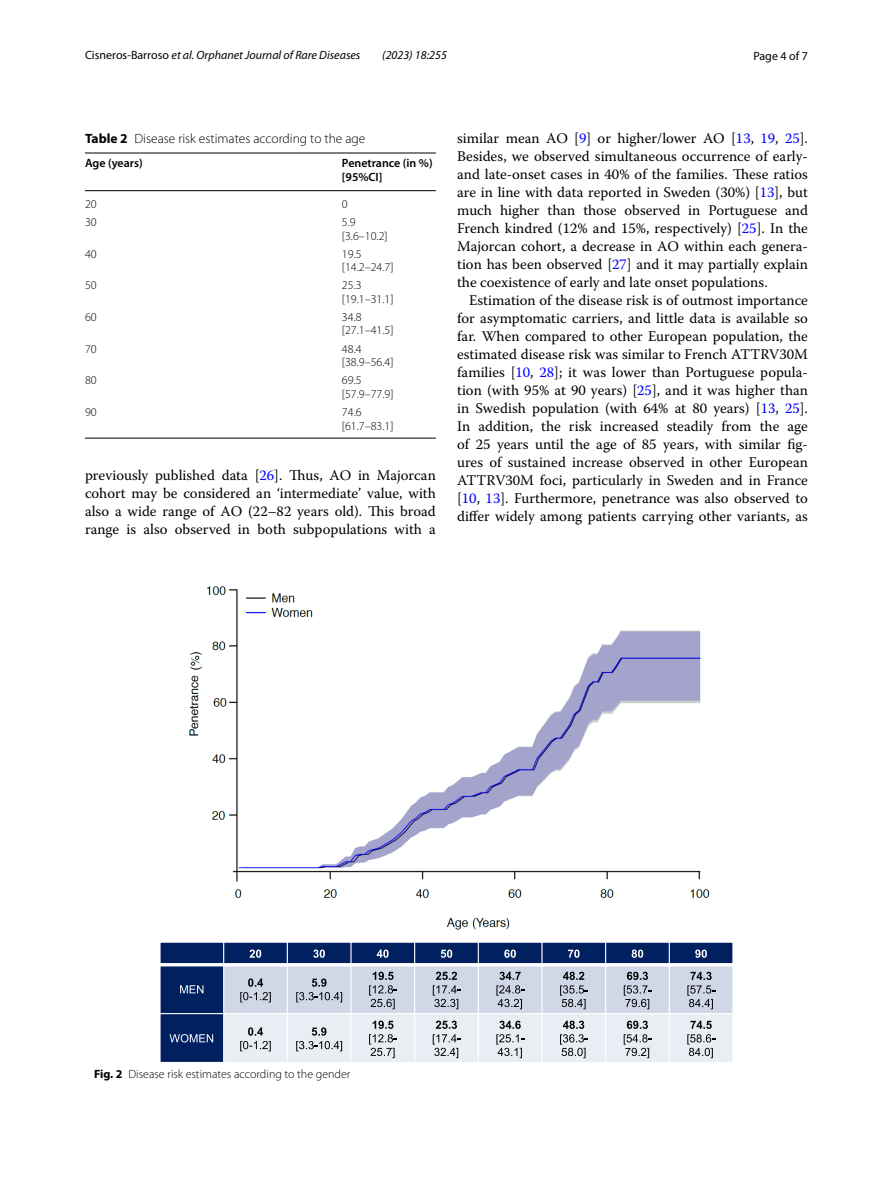
<style>
.page{position:relative;width:893px;height:1187px;background:#fff}
.page>*{position:absolute;margin:0;border:0;box-sizing:border-box;transform-origin:0 0}
.t1{font:14.7px/18px "Warnock Pro";color:#000;text-align:justify}
.t2{font:300 13.5px "Myriad Pro";color:#000}
.t3{font:300 12px/13.5px "Myriad Pro";color:#000}
.t4{font:italic 12px "Myriad Pro";color:#000}
.t5{font:600 12px/13.5px "Myriad Pro";color:#000}
.t6{font:12px "Myriad Pro";color:#000}
.s1{font-style:normal}
.s2{font-weight:700}
.s3{color:#00f}
</style>
<div class="page">
<hr style="left:85px;top:153px;width:257px;height:1px;background:#000">
<hr style="left:85px;top:190px;width:257px;height:1px;background:#000">
<hr style="left:342px;top:153px;width:94px;height:1px;background:#000">
<hr style="left:342px;top:190px;width:94px;height:1px;background:#000">
<hr style="left:85px;top:438px;width:257px;height:1px;background:#000">
<hr style="left:342px;top:438px;width:94px;height:1px;background:#000">
<div style="left:160px;top:942px;width:64px;height:22px;background:#002060"></div>
<div style="left:224px;top:942px;width:63px;height:22px;background:#002060"></div>
<div style="left:287px;top:942px;width:64px;height:22px;background:#002060"></div>
<div style="left:351px;top:942px;width:64px;height:22px;background:#002060"></div>
<div style="left:415px;top:942px;width:63px;height:22px;background:#002060"></div>
<div style="left:478px;top:942px;width:64px;height:22px;background:#002060"></div>
<div style="left:542px;top:942px;width:64px;height:22px;background:#002060"></div>
<div style="left:606px;top:942px;width:63px;height:22px;background:#002060"></div>
<div style="left:669px;top:942px;width:64px;height:22px;background:#002060"></div>
<div style="left:160px;top:964px;width:64px;height:49px;background:#002060"></div>
<div style="left:224px;top:964px;width:63px;height:49px;background:#d0d8e8"></div>
<div style="left:287px;top:964px;width:64px;height:49px;background:#d0d8e8"></div>
<div style="left:351px;top:964px;width:64px;height:49px;background:#d0d8e8"></div>
<div style="left:415px;top:964px;width:63px;height:49px;background:#d0d8e8"></div>
<div style="left:478px;top:964px;width:64px;height:49px;background:#d0d8e8"></div>
<div style="left:542px;top:964px;width:64px;height:49px;background:#d0d8e8"></div>
<div style="left:606px;top:964px;width:63px;height:49px;background:#d0d8e8"></div>
<div style="left:669px;top:964px;width:64px;height:49px;background:#d0d8e8"></div>
<div style="left:160px;top:1013px;width:64px;height:49px;background:#002060"></div>
<div style="left:224px;top:1013px;width:63px;height:49px;background:#e9edf4"></div>
<div style="left:287px;top:1013px;width:64px;height:49px;background:#e9edf4"></div>
<div style="left:351px;top:1013px;width:64px;height:49px;background:#e9edf4"></div>
<div style="left:415px;top:1013px;width:63px;height:49px;background:#e9edf4"></div>
<div style="left:478px;top:1013px;width:64px;height:49px;background:#e9edf4"></div>
<div style="left:542px;top:1013px;width:64px;height:49px;background:#e9edf4"></div>
<div style="left:606px;top:1013px;width:63px;height:49px;background:#e9edf4"></div>
<div style="left:669px;top:1013px;width:64px;height:49px;background:#e9edf4"></div>
<hr style="left:223px;top:941px;width:1px;height:121px;background:#fff">
<hr style="left:287px;top:941px;width:1px;height:121px;background:#fff">
<hr style="left:350px;top:941px;width:2px;height:121px;background:#fff">
<hr style="left:414px;top:941px;width:1px;height:121px;background:#fff">
<hr style="left:478px;top:941px;width:1px;height:121px;background:#fff">
<hr style="left:541px;top:941px;width:2px;height:121px;background:#fff">
<hr style="left:605px;top:941px;width:1px;height:121px;background:#fff">
<hr style="left:669px;top:941px;width:1px;height:121px;background:#fff">
<svg style="left:161px;top:962px;width:571px;height:4px;fill:#fefefe"></svg>
<hr style="left:159px;top:1012px;width:574px;height:2px;background:#fff">
<hr style="left:159px;top:941px;width:2px;height:121px;background:#fff">
<hr style="left:732px;top:941px;width:1px;height:121px;background:#fff">
<hr style="left:159px;top:1061px;width:574px;height:1px;background:#fff">
<svg style="left:249px;top:949px;width:12px;height:8px"></svg>
<svg style="left:313px;top:949px;width:12px;height:8px"></svg>
<svg style="left:377px;top:949px;width:12px;height:8px"></svg>
<svg style="left:441px;top:949px;width:11px;height:8px"></svg>
<svg style="left:504px;top:949px;width:12px;height:8px"></svg>
<svg style="left:568px;top:949px;width:12px;height:8px"></svg>
<svg style="left:632px;top:949px;width:11px;height:8px"></svg>
<svg style="left:695px;top:949px;width:12px;height:8px"></svg>
<svg style="left:180px;top:985px;width:23px;height:8px"></svg>
<svg style="left:240px;top:978px;width:31px;height:24px"></svg>
<svg style="left:296px;top:978px;width:46px;height:24px"></svg>
<svg style="left:373px;top:971px;width:21px;height:8px"></svg>
<svg style="left:369px;top:985px;width:28px;height:24px"></svg>
<svg style="left:436px;top:971px;width:21px;height:8px"></svg>
<svg style="left:433px;top:985px;width:28px;height:24px"></svg>
<svg style="left:500px;top:971px;width:21px;height:8px"></svg>
<svg style="left:496px;top:985px;width:28px;height:24px"></svg>
<svg style="left:563px;top:971px;width:21px;height:8px"></svg>
<svg style="left:560px;top:985px;width:28px;height:24px"></svg>
<svg style="left:627px;top:971px;width:21px;height:8px"></svg>
<svg style="left:624px;top:985px;width:27px;height:24px"></svg>
<svg style="left:691px;top:971px;width:21px;height:8px"></svg>
<svg style="left:687px;top:985px;width:28px;height:24px"></svg>
<svg style="left:170px;top:1034px;width:43px;height:8px"></svg>
<svg style="left:240px;top:1027px;width:31px;height:24px"></svg>
<svg style="left:296px;top:1027px;width:46px;height:24px"></svg>
<svg style="left:373px;top:1020px;width:20px;height:8px"></svg>
<svg style="left:369px;top:1034px;width:28px;height:24px"></svg>
<svg style="left:436px;top:1020px;width:21px;height:8px"></svg>
<svg style="left:433px;top:1034px;width:27px;height:24px"></svg>
<svg style="left:499px;top:1020px;width:22px;height:8px"></svg>
<svg style="left:496px;top:1034px;width:28px;height:24px"></svg>
<svg style="left:563px;top:1020px;width:21px;height:8px"></svg>
<svg style="left:560px;top:1034px;width:28px;height:24px"></svg>
<svg style="left:627px;top:1020px;width:21px;height:8px"></svg>
<svg style="left:624px;top:1034px;width:27px;height:24px"></svg>
<svg style="left:690px;top:1020px;width:22px;height:8px"></svg>
<svg style="left:687px;top:1034px;width:28px;height:24px"></svg>
<img style="left:189px;top:586px;width:521px;height:343px">
<p class="t4" style="left:85px;top:48px;width:277px"><span class="s1">Cisneros‑Barroso</span> et al. Orphanet Journal of Rare Diseases</p>
<p class="t4" style="left:382px;top:48px;width:66px">(2023) 18:255</p>
<p class="t6" style="left:753px;top:48px;width:56px">Page 4 of 7</p>
<p class="t2" style="left:85px;top:131px;width:282px"><span class="s2">Table 2</span> Disease risk estimates according to the age</p>
<p class="t5" style="left:85px;top:156px;width:59px">Age (years)</p>
<p class="t5" style="left:342px;top:156px;width:92px">Penetrance (in %) [95%CI]</p>
<p class="t3" style="left:85px;top:197px;width:13px">20</p>
<p class="t3" style="left:342px;top:197px;width:7px">0</p>
<p class="t3" style="left:85px;top:215px;width:13px">30</p>
<p class="t3" style="left:342px;top:215px;width:47px">5.9 [3.6–10.2]</p>
<p class="t3" style="left:85px;top:247px;width:13px">40</p>
<p class="t3" style="left:342px;top:247px;width:53px">19.5 [14.2–24.7]</p>
<p class="t3" style="left:85px;top:279px;width:13px">50</p>
<p class="t3" style="left:342px;top:279px;width:53px">25.3 [19.1–31.1]</p>
<p class="t3" style="left:85px;top:310px;width:13px">60</p>
<p class="t3" style="left:342px;top:310px;width:53px">34.8 [27.1–41.5]</p>
<p class="t3" style="left:85px;top:342px;width:13px">70</p>
<p class="t3" style="left:342px;top:342px;width:53px">48.4 [38.9–56.4]</p>
<p class="t3" style="left:85px;top:374px;width:13px">80</p>
<p class="t3" style="left:342px;top:374px;width:53px">69.5 [57.9–77.9]</p>
<p class="t3" style="left:85px;top:405px;width:13px">90</p>
<p class="t3" style="left:342px;top:405px;width:53px">74.6 [61.7–83.1]</p>
<p class="t1" style="left:85px;top:466px;width:352px">previously published data [<span class="s3">26</span>]. Thus, AO in Majorcan cohort may be considered an ‘intermediate’ value, with also a wide range of AO (22–82 years old). This broad range is also observed in both subpopulations with a</p>
<p class="t1" style="left:457px;top:128px;width:352px">similar mean AO [<span class="s3">9</span>] or higher/lower AO [<span class="s3">13</span>, <span class="s3">19</span>, <span class="s3">25</span>].<br>Besides, we observed simultaneous occurrence of early&shy;and late-onset cases in 40% of the families. These ratios are in line with data reported in Sweden (30%) [<span class="s3">13</span>], but much higher than those observed in Portuguese and French kindred (12% and 15%, respectively) [<span class="s3">25</span>]. In the Majorcan cohort, a decrease in AO within each genera&shy;tion has been observed [<span class="s3">27</span>] and it may partially explain the coexistence of early and late onset populations.</p>
<p class="t1" style="left:457px;top:290px;width:352px;text-indent:12px">Estimation of the disease risk is of outmost importance for asymptomatic carriers, and little data is available so far. When compared to other European population, the estimated disease risk was similar to French ATTRV30M families [<span class="s3">10</span>, <span class="s3">28</span>]; it was lower than Portuguese popula&shy;tion (with 95% at 90 years) [<span class="s3">25</span>], and it was higher than in Swedish population (with 64% at 80 years) [<span class="s3">13</span>, <span class="s3">25</span>].<br>In addition, the risk increased steadily from the age of 25 years until the age of 85 years, with similar fig&shy;ures of sustained increase observed in other European ATTRV30M foci, particularly in Sweden and in France [<span class="s3">10</span>, <span class="s3">13</span>]. Furthermore, penetrance was also observed to differ widely among patients carrying other variants, as</p>
<p class="t3" style="left:94px;top:1067px;width:258px"><span class="s2">Fig. 2</span> Disease risk estimates according to the gender</p>
</div>
